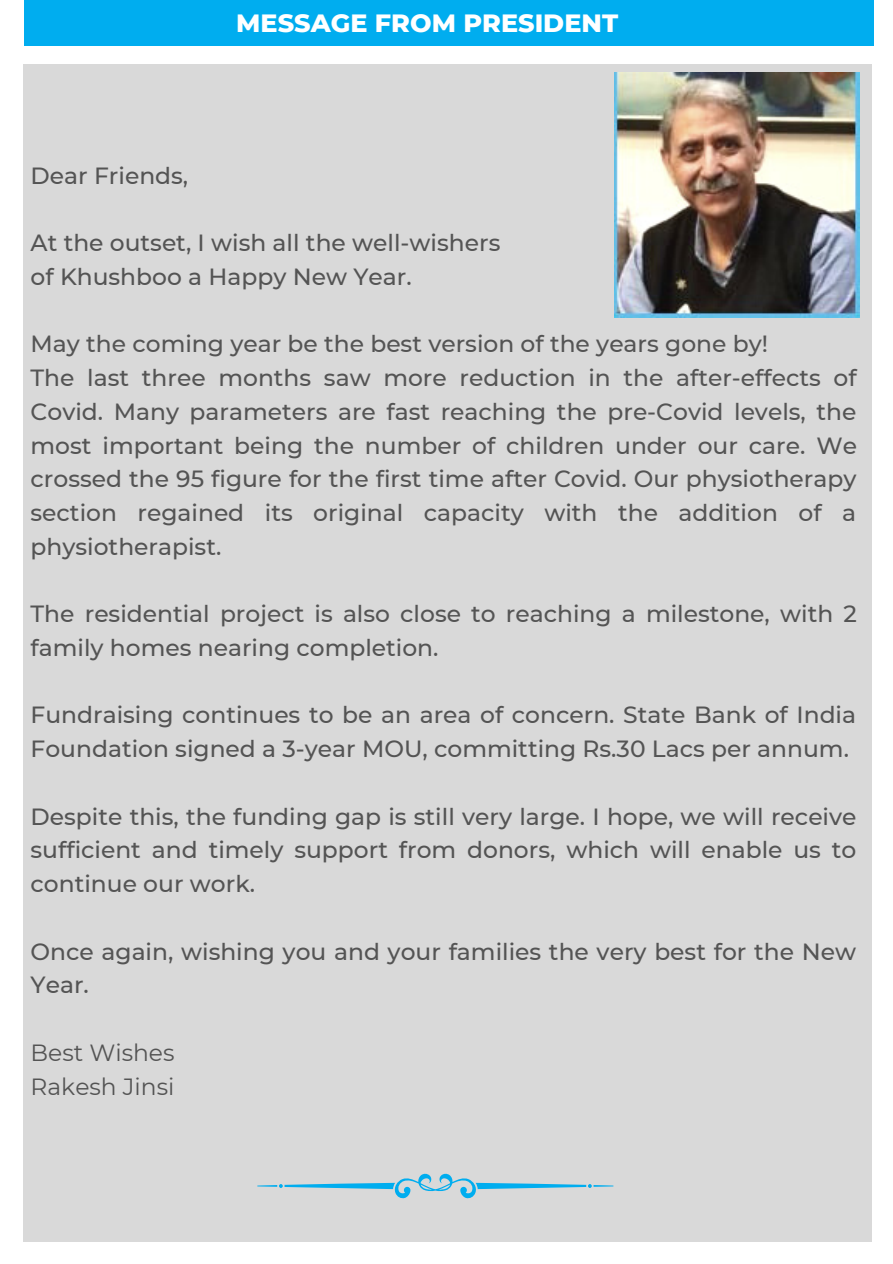
<style>
.page{position:relative;width:893px;height:1264px;background:#fff}
.page>*{position:absolute;margin:0;border:0;box-sizing:border-box;transform-origin:0 0}
.t1{font:800 25.5px "Montserrat";color:#fff}
.t2{font:500 23.4px/33.8px "Montserrat";color:#545454}
.t3{font:23.4px/33.8px "Montserrat";color:#545454}
</style>
<div class="page">
<div style="left:23px;top:64px;width:849px;height:1177px;background:#d9d9d9"></div>
<div style="left:24px;top:0;width:849px;height:45px;background:#00adef"></div>
<svg style="left:257px;top:1173px;width:356px;height:25px"></svg>
<img style="left:614px;top:72px;width:245px;height:245px">
<p class="t1" style="left:236px;top:7px;width:383px">MESSAGE FROM PRESIDENT</p>
<p class="t2" style="left:31px;top:158px;width:159px">Dear Friends,</p>
<p class="t2" style="left:31px;top:226px;width:471px">At the outset, I wish all the well-wishers of Khushboo a Happy New Year.</p>
<p class="t2" style="left:31px;top:327px;width:827px">May the coming year be the best version of the years gone by!<br>The last three months saw more reduction in the after-effects of Covid. Many parameters are fast reaching the pre-Covid levels, the most important being the number of children under our care. We crossed the 95 figure for the first time after Covid. Our physiotherapy section regained its original capacity with the addition of a physiotherapist.</p>
<p class="t2" style="left:31px;top:597px;width:827px">The residential project is also close to reaching a milestone, with 2 family homes nearing completion.</p>
<p class="t2" style="left:31px;top:698px;width:827px">Fundraising continues to be an area of concern. State Bank of India<br>Foundation signed a 3-year MOU, committing Rs.30 Lacs per annum.</p>
<p class="t2" style="left:31px;top:799px;width:827px;text-align:justify">Despite this, the funding gap is still very large. I hope, we will receive sufficient and timely support from donors, which will enable us to continue our work.</p>
<p class="t2" style="left:31px;top:934px;width:826px">Once again, wishing you and your families the very best for the New<br>Year.</p>
<p class="t3" style="left:31px;top:1035px;width:145px">Best Wishes<br>Rakesh Jinsi</p>
</div>
